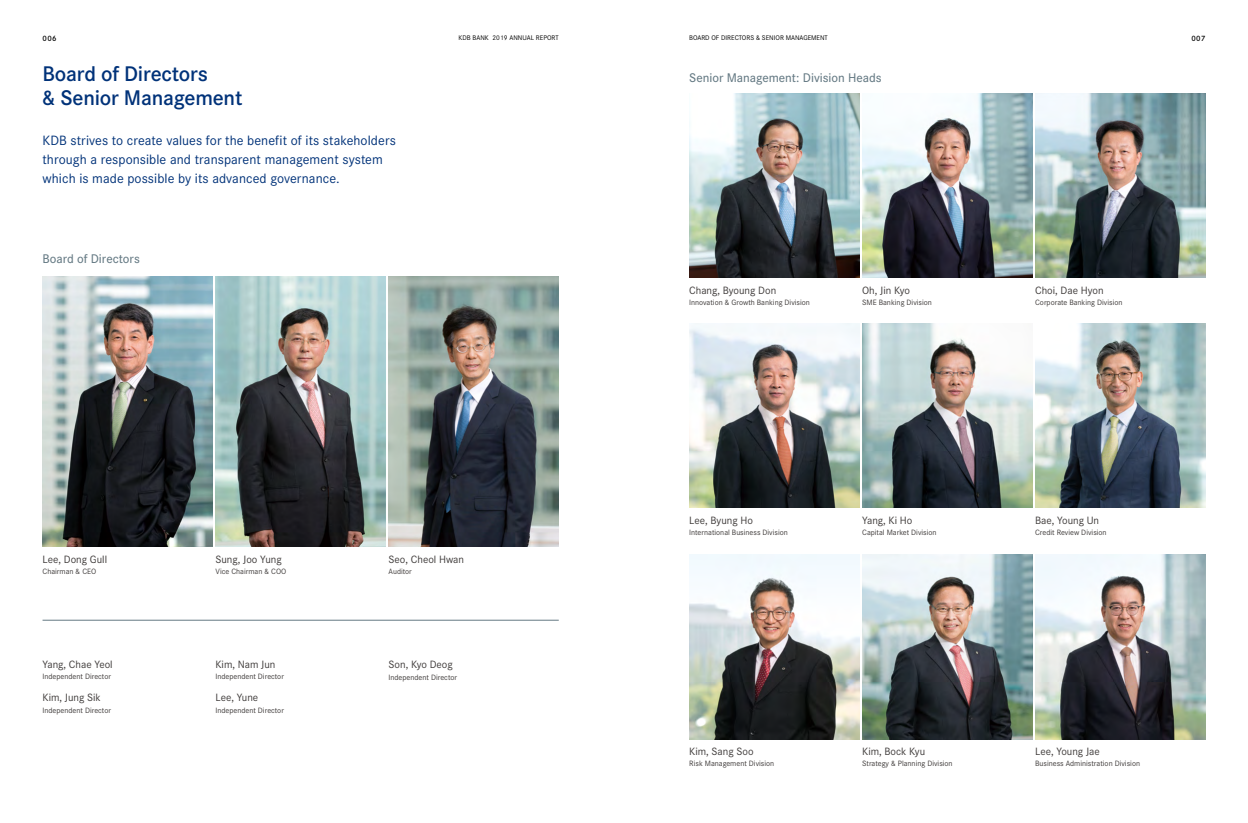
<style>
.page{position:relative;width:1248px;height:823px;background:#fff}
.page>*{position:absolute;margin:0;border:0;box-sizing:border-box;transform-origin:0 0}
.t1{font:600 22px/24px "Corporate S Pro";letter-spacing:-.01em;color:#003279}
.t2{font:14px/19px "Corporate S Pro";letter-spacing:.005em;color:#003279}
.t3{font:500 13px "Corporate S Pro";color:#647983}
.t4{font:11px "Corporate S";color:#3e3a39}
.t5{font:8px "Corporate S";color:#3e3a39}
.t6{font:600 8px "Corporate S Pro";letter-spacing:.05em;color:#000}
.t7{font:7px "Corporate S Pro";color:#000}
</style>
<div class="page">
<svg style="left:215px;top:276px;width:171px;height:270px;background:#788584"></svg>
<img style="left:388px;top:276px;width:170px;height:270px">
<img style="left:43px;top:276px;width:170px;height:270px">
<img style="left:862px;top:323px;width:170px;height:184px">
<img style="left:689px;top:93px;width:170px;height:184px">
<img style="left:862px;top:93px;width:170px;height:184px">
<img style="left:1035px;top:93px;width:170px;height:184px">
<img style="left:689px;top:323px;width:170px;height:184px">
<img style="left:1035px;top:323px;width:170px;height:184px">
<img style="left:689px;top:554px;width:170px;height:184px">
<img style="left:862px;top:554px;width:170px;height:184px">
<img style="left:1035px;top:554px;width:170px;height:184px">
<hr style="left:43px;top:619px;width:515px;height:1px;background:#647983">
<p class="t6" style="left:43px;top:32px;width:16px">006</p>
<p class="t7" style="left:458px;top:32px;width:102px">KDB BANK 2019 ANNUAL REPORT</p>
<p class="t7" style="left:689px;top:32px;width:140px">BOARD OF DIRECTORS &amp; SENIOR MANAGEMENT</p>
<p class="t6" style="left:1191px;top:32px;width:16px">007</p>
<h1 class="t1" style="left:43px;top:60px;width:201px">Board of Directors<br>&amp; Senior Management</h1>
<h2 class="t2" style="left:43px;top:130px;width:355px">KDB strives to create values for the benefit of its stakeholders through a responsible and transparent management system which is made possible by its advanced governance.</h2>
<h3 class="t3" style="left:43px;top:249px;width:99px">Board of Directors</h3>
<h3 class="t4" style="left:43px;top:552px;width:66px">Lee, Dong Gull</h3>
<p class="t5" style="left:43px;top:566px;width:55px">Chairman &amp; CEO</p>
<h3 class="t4" style="left:43px;top:657px;width:72px">Yang, Chae Yeol</h3>
<p class="t5" style="left:43px;top:671px;width:70px">Independent Director</p>
<h3 class="t4" style="left:43px;top:691px;width:60px">Kim, Jung Sik</h3>
<p class="t5" style="left:43px;top:705px;width:70px">Independent Director</p>
<h3 class="t4" style="left:215px;top:552px;width:68px">Sung, Joo Yung</h3>
<p class="t5" style="left:215px;top:566px;width:72px">Vice Chairman &amp; COO</p>
<h3 class="t4" style="left:215px;top:657px;width:61px">Kim, Nam Jun</h3>
<p class="t5" style="left:215px;top:671px;width:70px">Independent Director</p>
<h3 class="t4" style="left:215px;top:691px;width:44px">Lee, Yune</h3>
<p class="t5" style="left:215px;top:705px;width:70px">Independent Director</p>
<h3 class="t4" style="left:388px;top:552px;width:77px">Seo, Cheol Hwan</h3>
<p class="t5" style="left:388px;top:566px;width:25px">Auditor</p>
<h3 class="t4" style="left:388px;top:657px;width:66px">Son, Kyo Deog</h3>
<p class="t5" style="left:388px;top:672px;width:70px">Independent Director</p>
<h3 class="t3" style="left:689px;top:68px;width:194px">Senior Management: Division Heads</h3>
<h3 class="t4" style="left:689px;top:284px;width:88px">Chang, Byoung Don</h3>
<p class="t5" style="left:689px;top:298px;width:122px">Innovation &amp; Growth Banking Division</p>
<h3 class="t4" style="left:862px;top:284px;width:49px">Oh, Jin Kyo</h3>
<p class="t5" style="left:862px;top:298px;width:71px">SME Banking Division</p>
<h3 class="t4" style="left:1035px;top:284px;width:70px">Choi, Dae Hyon</h3>
<p class="t5" style="left:1035px;top:298px;width:89px">Corporate Banking Division</p>
<h3 class="t4" style="left:689px;top:513px;width:65px">Lee, Byung Ho</h3>
<p class="t5" style="left:689px;top:527px;width:100px">International Business Division</p>
<h3 class="t4" style="left:862px;top:513px;width:52px">Yang, Ki Ho</h3>
<p class="t5" style="left:862px;top:527px;width:76px">Capital Market Division</p>
<h3 class="t4" style="left:1035px;top:513px;width:65px">Bae, Young Un</h3>
<p class="t5" style="left:1035px;top:527px;width:73px">Credit Review Division</p>
<h3 class="t4" style="left:689px;top:744px;width:66px">Kim, Sang Soo</h3>
<p class="t5" style="left:689px;top:758px;width:86px">Risk Management Division</p>
<h3 class="t4" style="left:862px;top:744px;width:64px">Kim, Bock Kyu</h3>
<p class="t5" style="left:862px;top:758px;width:92px">Strategy &amp; Planning Division</p>
<h3 class="t4" style="left:1035px;top:744px;width:66px">Lee, Young Jae</h3>
<p class="t5" style="left:1035px;top:758px;width:106px">Business Administration Division</p>
</div>
